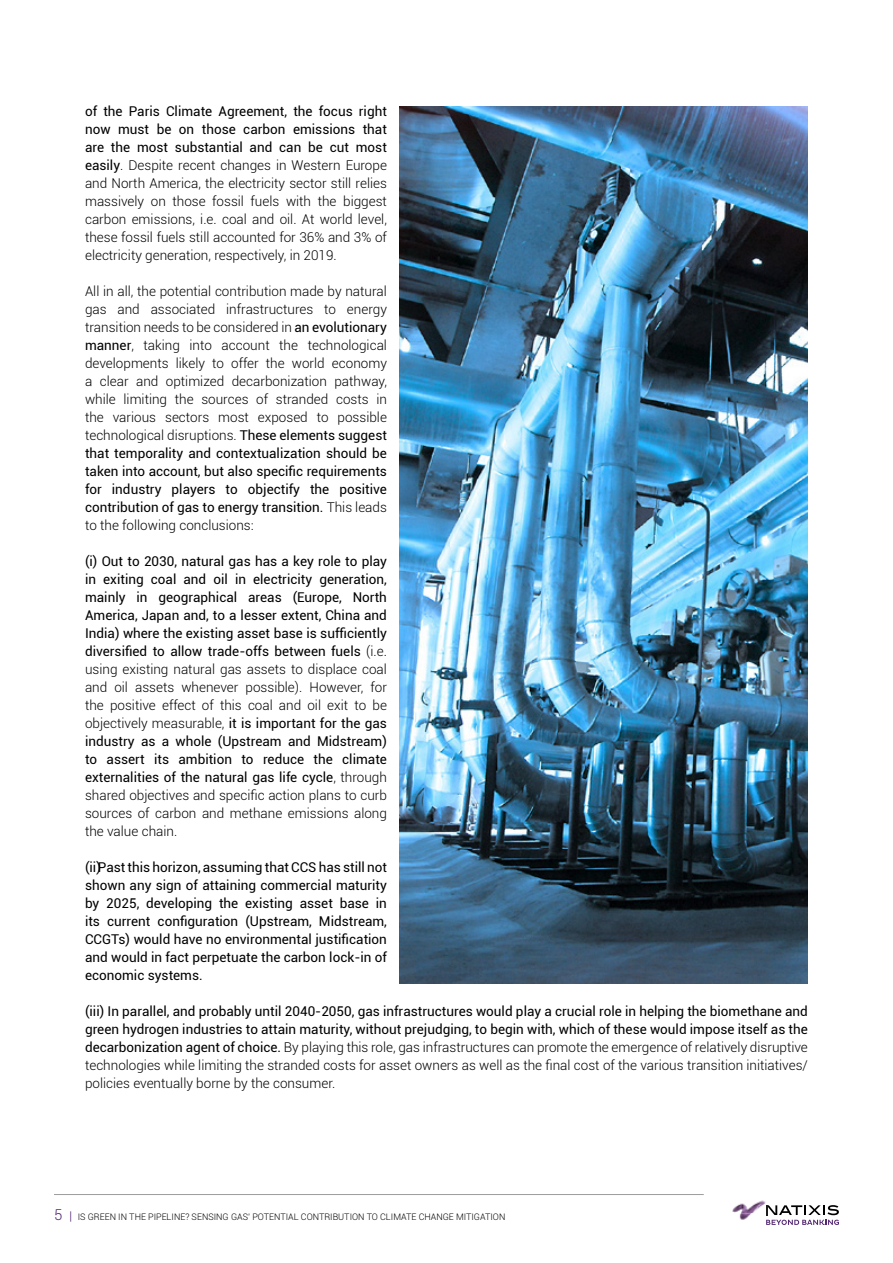
<style>
.page{position:relative;width:893px;height:1263px;background:#fff}
.page>*{position:absolute;margin:0;border:0;box-sizing:border-box;transform-origin:0 0}
.t1{font:13.5px/18px "Roboto";color:#000;text-align:justify}
.t2{font:300 13.5px/18px "Roboto";color:#000;text-align:justify}
.t3{font:300 9px "Roboto";color:#000}
.s1{font-weight:400}
.s2{font-weight:300}
.s3{font-size:15px;color:#532771}
.s4{font-size:12px;color:#532771}
</style>
<div class="page">
<img style="left:732px;top:1200px;width:34px;height:20px">
<svg style="left:766px;top:1205px;width:73px;height:20px"></svg>
<hr style="left:54px;top:1194px;width:650px;height:1px;background:#9d9d9c">
<img style="left:400px;top:106px;width:408px;height:877px">
<p class="t2" style="left:85px;top:102px;width:303px"><span class="s1">of the Paris Climate Agreement, the focus right now must be on those carbon emissions that are the most substantial and can be cut most easily</span>. Despite recent changes in Western Europe and North America, the electricity sector still relies massively on those fossil fuels with the biggest carbon emissions, i.e. coal and oil. At world level, these fossil fuels still accounted for 36% and 3% of electricity generation, respectively, in 2019.</p>
<p class="t2" style="left:85px;top:282px;width:303px">All in all, the potential contribution made by natural gas and associated infrastructures to energy transition needs to be considered in <span class="s1">an evolutionary manner</span>, taking into account the technological developments likely to offer the world economy a clear and optimized decarbonization pathway, while limiting the sources of stranded costs in the various sectors most exposed to possible technological disruptions. <span class="s1">These elements suggest that temporality and contextualization should be taken into account, but also specific requirements for industry players to objectify the positive contribution of gas to energy transition.</span> This leads to the following conclusions:</p>
<p class="t1" style="left:85px;top:552px;width:303px">(i) Out to 2030, natural gas has a key role to play in exiting coal and oil in electricity generation, mainly in geographical areas (Europe, North America, Japan and, to a lesser extent, China and India) where the existing asset base is sufficiently diversified to allow trade-offs between fuels <span class="s2">(i.e. using existing natural gas assets to displace coal and oil assets whenever possible). However, for the positive effect of this coal and oil exit to be objectively measurable,</span> it is important for the gas industry as a whole (Upstream and Midstream) to assert its ambition to reduce the climate externalities of the natural gas life cycle<span class="s2">, through shared objectives and specific action plans to curb sources of carbon and methane emissions along the value chain.</span></p>
<p class="t1" style="left:85px;top:858px;width:303px">(ii) Past this horizon, assuming that CCS has still not shown any sign of attaining commercial maturity by 2025, developing the existing asset base in its current configuration (Upstream, Midstream, CCGTs) would have no environmental justification and would in fact perpetuate the carbon lock-in of economic systems.</p>
<p class="t1" style="left:85px;top:1002px;width:724px">(iii) In parallel, and probably until 2040-2050, gas infrastructures would play a crucial role in helping the biomethane and green hydrogen industries to attain maturity, without prejudging, to begin with, which of these would impose itself as the decarbonization agent of choice. <span class="s2">By playing this role, gas infrastructures can promote the emergence of relatively disruptive technologies while limiting the stranded costs for asset owners as well as the final cost of the various transition initiatives/ policies eventually borne by the consumer.</span></p>
<p class="t3" style="left:54px;top:1211px;width:453px"><span class="s3">5</span> <span class="s4">|</span> IS GREEN IN THE PIPELINE? SENSING GAS’ POTENTIAL CONTRIBUTION TO CLIMATE CHANGE MITIGATION</p>
</div>
